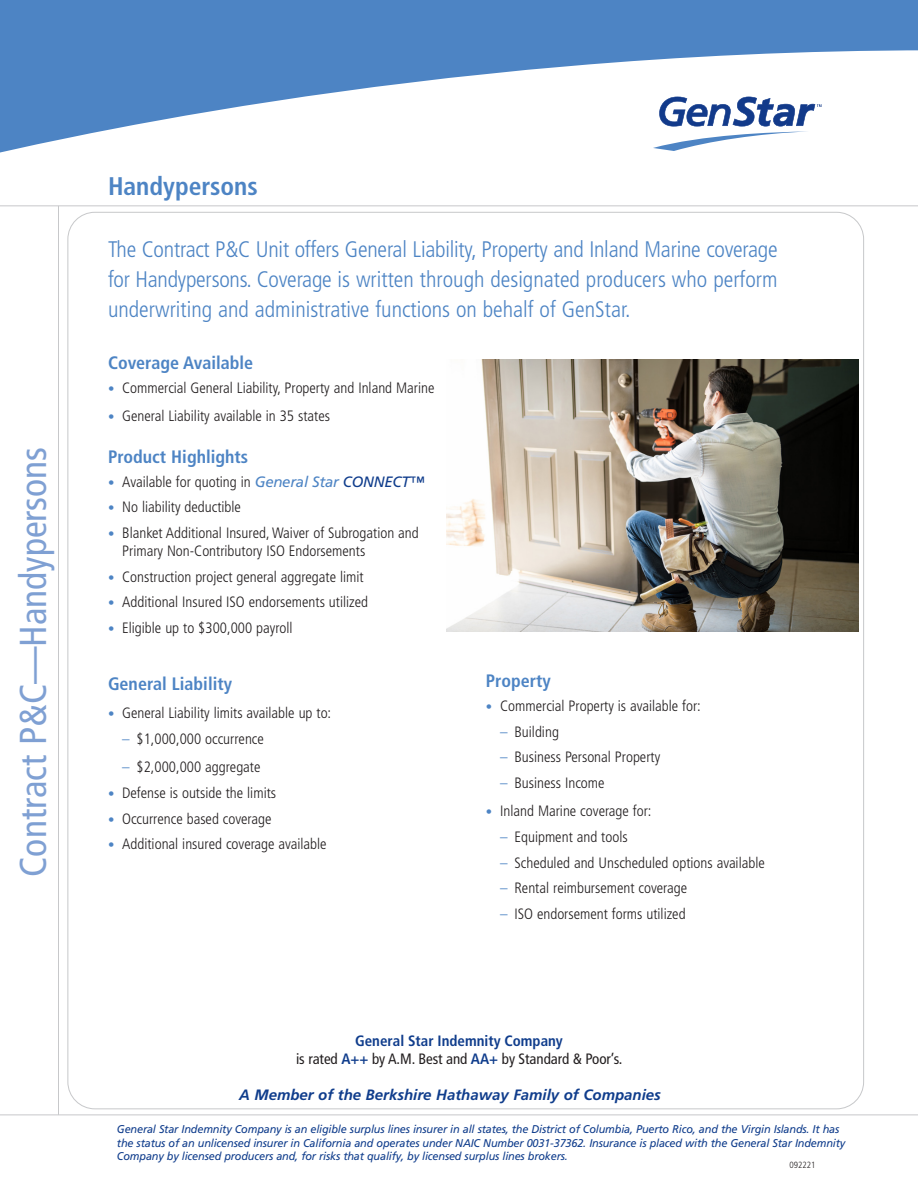
<style>
.page{position:relative;width:918px;height:1188px;background:#fff}
.page>*{position:absolute;margin:0;border:0;box-sizing:border-box;transform-origin:0 0}
.t1{font:condensed 37.5px "Frutiger LT Std";color:#7fa0d3}
.t2{font:700 condensed 25.5px "Frutiger LT Std";color:#4d84c4}
.Intro_Text{font:300 condensed 22.5px/30px "Frutiger LT Std";color:#4d84c4;text-align:justify}
.Subhead{font:700 condensed 18px "Frutiger LT Std";color:#4d84c4}
.Bulleted_Text{font:700 condensed 18px "Frutiger LT Std";color:#4d84c4}
.Bulleted_Text-2{font:300 condensed 15px/18px "Frutiger LT Std";color:#231f20}
.Bulletd_Text_2{font:300 condensed 15px "Frutiger LT Std";color:#231f20}
.t3{font:condensed 15px/18px "Frutiger LT Std";letter-spacing:-.005em;color:#231f20;text-align:center}
.t4{font:italic 700 15px "Frutiger LT Std";color:#103d8c}
.t5{font:italic 11.25px/13.5px "Frutiger LT Std";letter-spacing:-.015em;color:#103d8c}
.Bulleted_Text-3{font:300 condensed 9px "Frutiger LT Std";color:#231f20}
.s1{font-size:12.75px;color:#4d84c4}
.s2{font-weight:400;font-style:italic;font-stretch:normal;color:#4d84c4}
.s3{font-weight:400;font-style:italic;font-stretch:normal;color:#103d8c}
.s4{color:#4d84c4}
.s5{font-weight:700;color:#103d8c}
</style>
<div class="page">
<hr style="left:0;top:205px;width:918px;height:1px;background:#c7c8ca">
<hr style="left:0;top:1115px;width:918px;height:1px;background:#c7c8ca">
<svg style="left:0;top:0;width:918px;height:153px;fill:#4d84c4"></svg>
<hr style="left:58px;top:206px;width:1px;height:909px;background:#c7c8ca">
<img style="left:447px;top:359px;width:411px;height:273px">
<h1 class="t1" style="left:11px;top:877px;width:431px;rotate:-90deg">Contract P&amp;C—Handypersons</h1>
<h2 class="t2" style="left:108px;top:171px;width:151px">Handypersons</h2>
<p class="Intro_Text" style="left:108px;top:235px;width:671px">The Contract P&amp;C Unit offers General Liability, Property and Inland Marine coverage for Handypersons. Coverage is written through designated producers who perform underwriting and administrative functions on behalf of GenStar.</p>
<p class="Subhead" style="left:108px;top:352px;width:147px">Coverage Available</p>
<p class="Bulleted_Text-2" style="left:108px;top:379px;width:328px"><span class="s1">•</span> Commercial General Liability, Property and Inland Marine</p>
<p class="Bulleted_Text-2" style="left:108px;top:407px;width:224px"><span class="s1">•</span> General Liability available in 35 states</p>
<p class="Subhead" style="left:108px;top:446px;width:142px">Product Highlights</p>
<p class="Bulleted_Text-2" style="left:108px;top:473px;width:318px"><span class="s1">•</span> Available for quoting in <span class="s2">General Star</span> <span class="s3">CONNECT™</span></p>
<p class="Bulleted_Text-2" style="left:108px;top:498px;width:135px"><span class="s1">•</span> No liability deductible</p>
<p class="Bulleted_Text-2" style="left:122px;top:524px;width:298px;text-indent:-14px"><span class="s1">•</span> Blanket Additional Insured, Waiver of Subrogation and<br>Primary Non-Contributory ISO Endorsements</p>
<p class="Bulleted_Text-2" style="left:108px;top:568px;width:257px"><span class="s1">•</span> Construction project general aggregate limit</p>
<p class="Bulleted_Text-2" style="left:108px;top:593px;width:262px"><span class="s1">•</span> Additional Insured ISO endorsements utilized</p>
<p class="Bulleted_Text-2" style="left:108px;top:619px;width:186px"><span class="s1">•</span> Eligible up to $300,000 payroll</p>
<p class="Bulleted_Text" style="left:108px;top:673px;width:126px">General Liability</p>
<p class="Bulleted_Text-2" style="left:108px;top:704px;width:225px"><span class="s1">•</span> General Liability limits available up to:</p>
<p class="Bulletd_Text_2" style="left:122px;top:730px;width:143px"><span class="s4">–</span> $1,000,000 occurrence</p>
<p class="Bulletd_Text_2" style="left:122px;top:759px;width:140px"><span class="s4">–</span> $2,000,000 aggregate</p>
<p class="Bulleted_Text-2" style="left:108px;top:784px;width:170px"><span class="s1">•</span> Defense is outside the limits</p>
<p class="Bulleted_Text-2" style="left:108px;top:810px;width:165px"><span class="s1">•</span> Occurrence based coverage</p>
<p class="Bulleted_Text-2" style="left:108px;top:835px;width:220px"><span class="s1">•</span> Additional insured coverage available</p>
<p class="Subhead" style="left:486px;top:671px;width:66px">Property</p>
<p class="Bulleted_Text-2" style="left:486px;top:697px;width:216px"><span class="s1">•</span> Commercial Property is available for:</p>
<p class="Bulletd_Text_2" style="left:500px;top:723px;width:60px"><span class="s4">–</span> Building</p>
<p class="Bulletd_Text_2" style="left:500px;top:749px;width:162px"><span class="s4">–</span> Business Personal Property</p>
<p class="Bulletd_Text_2" style="left:500px;top:774px;width:106px"><span class="s4">–</span> Business Income</p>
<p class="Bulleted_Text-2" style="left:486px;top:802px;width:167px"><span class="s1">•</span> Inland Marine coverage for:</p>
<p class="Bulletd_Text_2" style="left:500px;top:828px;width:129px"><span class="s4">–</span> Equipment and tools</p>
<p class="Bulletd_Text_2" style="left:500px;top:854px;width:266px"><span class="s4">–</span> Scheduled and Unscheduled options available</p>
<p class="Bulletd_Text_2" style="left:500px;top:879px;width:188px"><span class="s4">–</span> Rental reimbursement coverage</p>
<p class="Bulletd_Text_2" style="left:500px;top:905px;width:187px"><span class="s4">–</span> ISO endorsement forms utilized</p>
<p class="t3" style="left:296px;top:1032px;width:328px"><span class="s5">General Star Indemnity Company<br></span>is rated <span class="s5">A++</span> by A.M. Best and <span class="s5">AA+</span> by Standard &amp; Poor’s.</p>
<p class="t4" style="left:239px;top:1086px;width:423px">A Member of the Berkshire Hathaway Family of Companies</p>
<p class="t5" style="left:117px;top:1122px;width:730px">General Star Indemnity Company is an eligible surplus lines insurer in all states, the District of Columbia, Puerto Rico, and the Virgin Islands. It has the status of an unlicensed insurer in California and operates under NAIC Number 0031-37362. Insurance is placed with the General Star Indemnity<br>Company by licensed producers and, for risks that qualify, by licensed surplus lines brokers.</p>
<p class="Bulleted_Text-3" style="left:789px;top:1160px;width:27px">092221</p>
</div>
